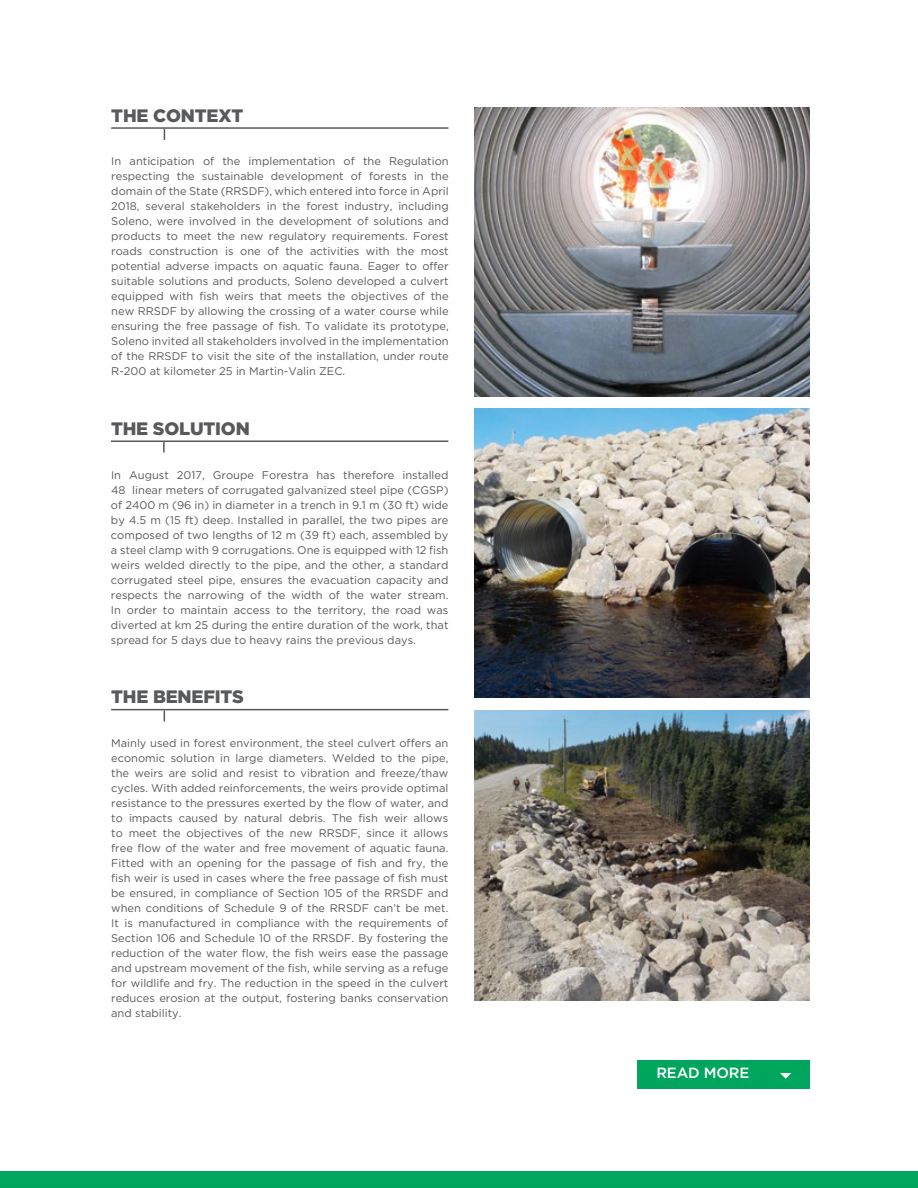
<style>
.page{position:relative;width:918px;height:1188px;background:#fff}
.page>*{position:absolute;margin:0;border:0;box-sizing:border-box;transform-origin:0 0}
.t1{font:900 18px "Gotham HTF";letter-spacing:-.01em;color:#58595b}
.t2{font:500 14.7px "Gotham HTF";letter-spacing:-.01em;color:#fff}
.t3{font:11.1px/15px "Gotham HTF";color:#58595b;text-align:justify}
</style>
<div class="page">
<div style="left:0;top:1171px;width:918px;height:17px;background:#00a65e"></div>
<img style="left:474px;top:107px;width:336px;height:290px">
<img style="left:474px;top:711px;width:336px;height:289px">
<img style="left:474px;top:408px;width:336px;height:290px">
<div style="left:638px;top:1061px;width:172px;height:28px;background:#00a65e"></div>
<svg style="left:780px;top:1073px;width:11px;height:6px"></svg>
<hr style="left:111px;top:127px;width:338px;height:2px;background:#58595b">
<hr style="left:111px;top:441px;width:337px;height:1px;background:#58595b">
<svg style="left:163px;top:442px;width:2px;height:11px"></svg>
<hr style="left:111px;top:709px;width:337px;height:1px;background:#58595b">
<svg style="left:164px;top:710px;width:1px;height:12px"></svg>
<h1 class="t1" style="left:111px;top:105px;width:133px">THE CONTEXT</h1>
<p class="t3" style="left:111px;top:154px;width:339px">In anticipation of the implementation of the Regulation respecting the sustainable development of forests in the domain of the State (RRSDF), which entered into force in April 2018, several stakeholders in the forest industry, including Soleno, were involved in the development of solutions and products to meet the new regulatory requirements. Forest roads construction is one of the activities with the most potential adverse impacts on aquatic fauna. Eager to offer suitable solutions and products, Soleno developed a culvert equipped with fish weirs that meets the objectives of the new RRSDF by allowing the crossing of a water course while ensuring the free passage of fish. To validate its prototype, Soleno invited all stakeholders involved in the implementation of the RRSDF to visit the site of the installation, under route R-200 at kilometer 25 in Martin-Valin ZEC.</p>
<h1 class="t1" style="left:111px;top:418px;width:140px">THE SOLUTION</h1>
<p class="t3" style="left:111px;top:467px;width:339px">In August 2017, Groupe Forestra has therefore installed 48 linear meters of corrugated galvanized steel pipe (CGSP) of 2400 m (96 in) in diameter in a trench in 9.1 m (30 ft) wide by 4.5 m (15 ft) deep. Installed in parallel, the two pipes are composed of two lengths of 12 m (39 ft) each, assembled by a steel clamp with 9 corrugations. One is equipped with 12 fish weirs welded directly to the pipe, and the other, a standard corrugated steel pipe, ensures the evacuation capacity and respects the narrowing of the width of the water stream.<br>In order to maintain access to the territory, the road was diverted at km 25 during the entire duration of the work, that spread for 5 days due to heavy rains the previous days.</p>
<h1 class="t1" style="left:111px;top:687px;width:134px">THE BENEFITS</h1>
<p class="t3" style="left:111px;top:735px;width:339px">Mainly used in forest environment, the steel culvert offers an economic solution in large diameters. Welded to the pipe, the weirs are solid and resist to vibration and freeze/thaw cycles. With added reinforcements, the weirs provide optimal resistance to the pressures exerted by the flow of water, and to impacts caused by natural debris. The fish weir allows to meet the objectives of the new RRSDF, since it allows free flow of the water and free movement of aquatic fauna.<br>Fitted with an opening for the passage of fish and fry, the fish weir is used in cases where the free passage of fish must be ensured, in compliance of Section 105 of the RRSDF and when conditions of Schedule 9 of the RRSDF can’t be met.<br>It is manufactured in compliance with the requirements of Section 106 and Schedule 10 of the RRSDF. By fostering the reduction of the water flow, the fish weirs ease the passage and upstream movement of the fish, while serving as a refuge for wildlife and fry. The reduction in the speed in the culvert reduces erosion at the output, fostering banks conservation and stability.</p>
<h2 class="t2" style="left:656px;top:1065px;width:94px">READ MORE</h2>
</div>
